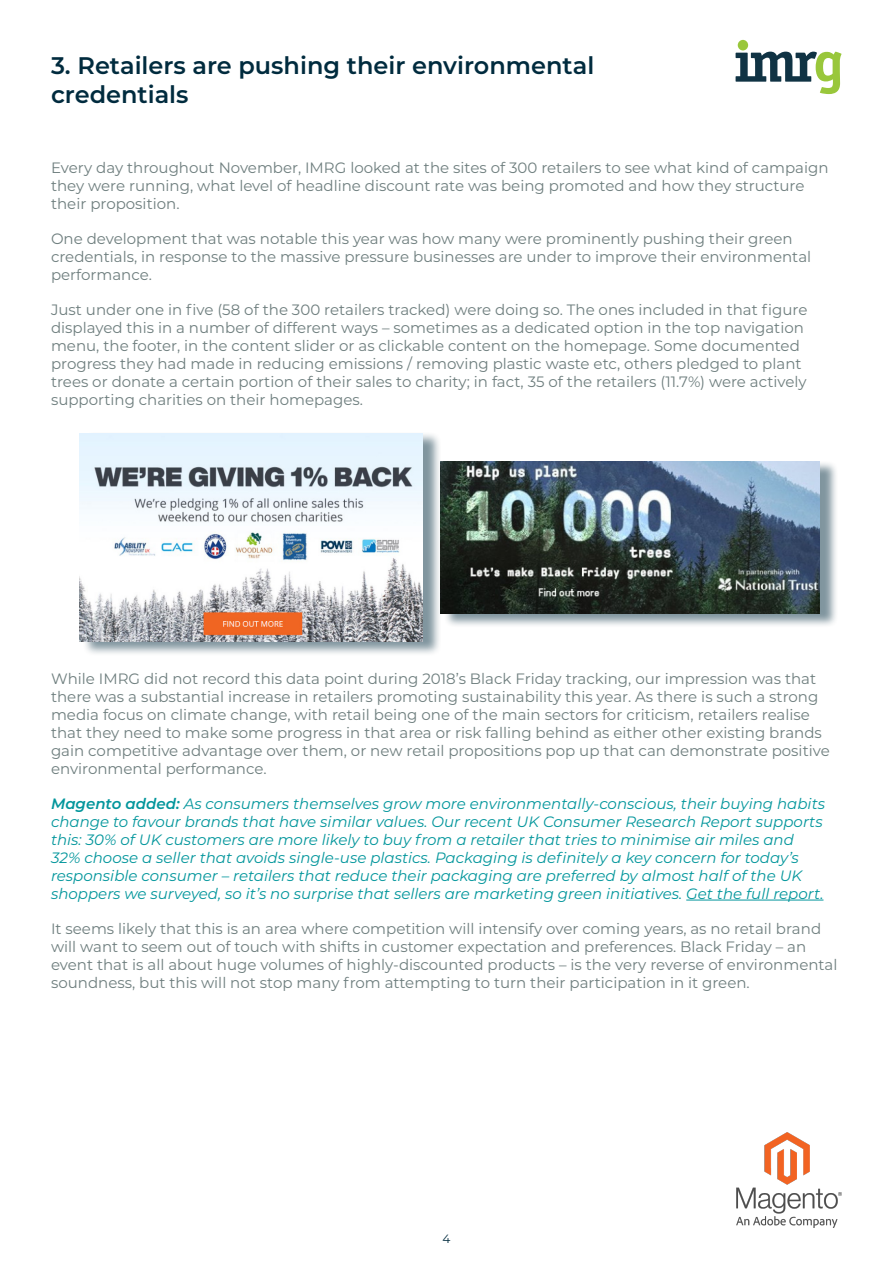
<style>
.page{position:relative;width:893px;height:1263px;background:#fff}
.page>*{position:absolute;margin:0;border:0;box-sizing:border-box;transform-origin:0 0}
.t1{font:600 24px/28.8px "Montserrat";color:#002b3e}
.t2{font:15px/18px "Montserrat";color:#6e7e7e}
.t3{font:italic 15px/18px "Montserrat";color:#03969c}
.t4{font:12px "Montserrat";color:#002b3e}
.s1{font-weight:600}
</style>
<div class="page">
<div style="left:738px;top:40px;width:10px;height:10px;background:#99c73b;border-radius:50%"></div>
<svg style="left:736px;top:52px;width:105px;height:42px"></svg>
<img style="left:737px;top:1132px;width:105px;height:95px">
<hr style="left:686px;top:900px;width:137px;height:1px;background:#03969c">
<div style="left:83px;top:432px;width:358px;height:224px;background:#002b3e;opacity:.5"></div>
<img style="left:80px;top:434px;width:342px;height:208px">
<div style="left:444px;top:460px;width:395px;height:168px;background:#002b3e;opacity:.5"></div>
<img style="left:440px;top:462px;width:380px;height:152px">
<p class="t1" style="left:51px;top:50px;width:545px">3. Retailers are pushing their environmental credentials</p>
<p class="t2" style="left:51px;top:158px;width:779px">Every day throughout November, IMRG looked at the sites of 300 retailers to see what kind of campaign they were running, what level of headline discount rate was being promoted and how they structure their proposition.</p>
<p class="t2" style="left:51px;top:229px;width:762px">One development that was notable this year was how many were prominently pushing their green credentials, in response to the massive pressure businesses are under to improve their environmental performance.</p>
<p class="t2" style="left:51px;top:300px;width:758px">Just under one in five (58 of the 300 retailers tracked) were doing so. The ones included in that figure displayed this in a number of different ways – sometimes as a dedicated option in the top navigation menu, the footer, in the content slider or as clickable content on the homepage. Some documented progress they had made in reducing emissions / removing plastic waste etc, others pledged to plant trees or donate a certain portion of their sales to charity; in fact, 35 of the retailers (11.7%) were actively supporting charities on their homepages.</p>
<p class="t2" style="left:51px;top:669px;width:780px">While IMRG did not record this data point during 2018’s Black Friday tracking, our impression was that there was a substantial increase in retailers promoting sustainability this year. As there is such a strong media focus on climate change, with retail being one of the main sectors for criticism, retailers realise that they need to make some progress in that area or risk falling behind as either other existing brands gain competitive advantage over them, or new retail propositions pop up that can demonstrate positive environmental performance.</p>
<p class="t3" style="left:51px;top:794px;width:776px"><span class="s1">Magento added:</span> As consumers themselves grow more environmentally-conscious, their buying habits change to favour brands that have similar values. Our recent UK Consumer Research Report supports this: 30% of UK customers are more likely to buy from a retailer that tries to minimise air miles and 32% choose a seller that avoids single-use plastics. Packaging is definitely a key concern for today’s responsible consumer – retailers that reduce their packaging are preferred by almost half of the UK shoppers we surveyed, so it’s no surprise that sellers are marketing green initiatives. Get the full report.</p>
<p class="t2" style="left:51px;top:919px;width:788px">It seems likely that this is an area where competition will intensify over coming years, as no retail brand will want to seem out of touch with shifts in customer expectation and preferences. Black Friday – an event that is all about huge volumes of highly-discounted products – is the very reverse of environmental soundness, but this will not stop many from attempting to turn their participation in it green.</p>
<p class="t4" style="left:442px;top:1231px;width:9px">4</p>
</div>
